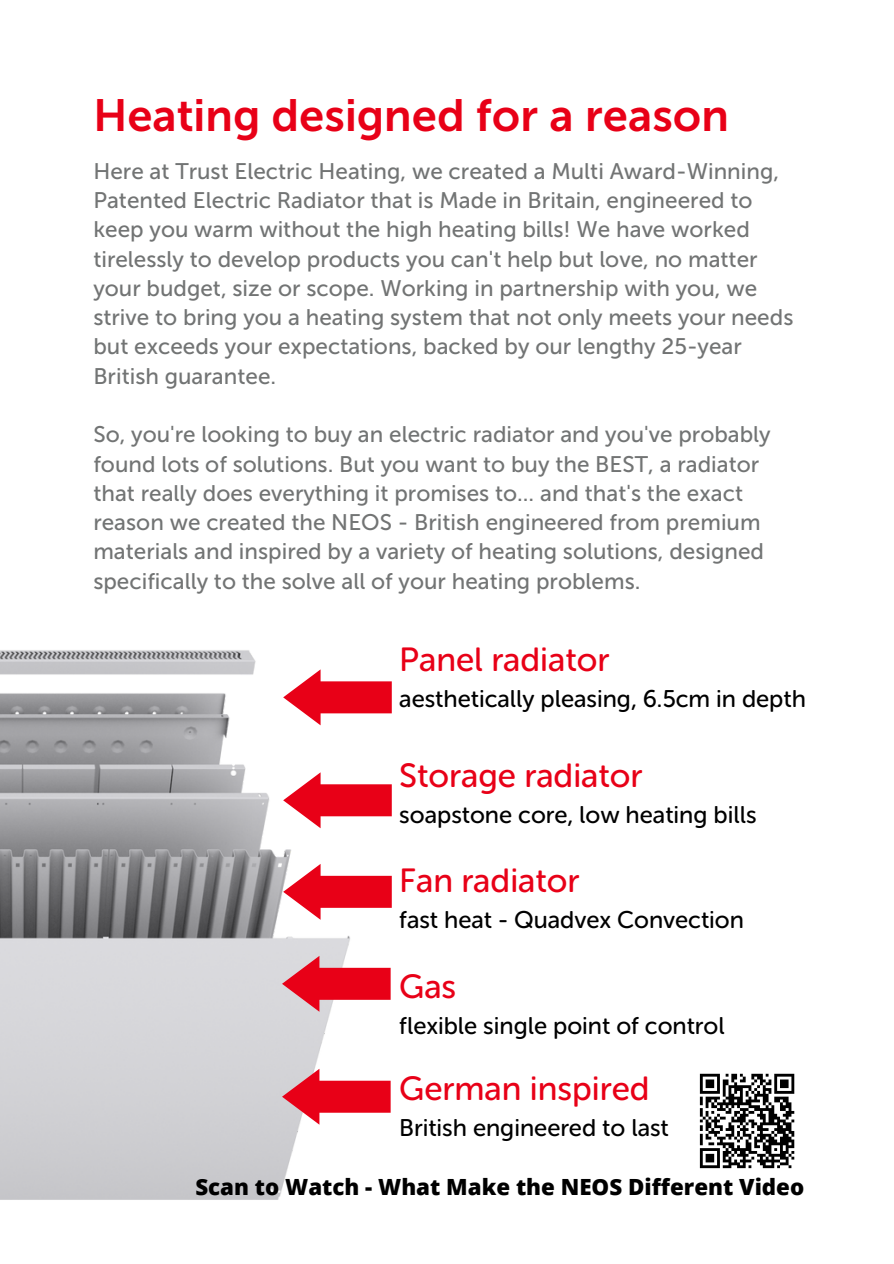
<style>
.page{position:relative;width:894px;height:1264px;background:#fff}
.page>*{position:absolute;margin:0;border:0;box-sizing:border-box;transform-origin:0 0}
.t1{font:45px "Museo Sans Cyrl 700";color:#e80017}
.t2{font:33.3px "Museo Sans Rounded 500";color:#e80017}
.t3{font:24px "Museo Sans Rounded 500";color:#000}
.t4{font:22.5px/29.2px "Museo Sans 500";color:#727474}
.t5{font:800 22.35px "Open Sans";color:#000}
</style>
<div class="page">
<svg style="left:699px;top:1073px;width:96px;height:96px"></svg>
<img style="left:0;top:650px;width:350px;height:550px">
<svg style="left:282px;top:955px;width:108px;height:56px"></svg>
<svg style="left:282px;top:1068px;width:108px;height:56px"></svg>
<svg style="left:283px;top:863px;width:108px;height:56px"></svg>
<svg style="left:283px;top:772px;width:108px;height:56px"></svg>
<svg style="left:283px;top:669px;width:108px;height:56px"></svg>
<h1 class="t1" style="left:93px;top:89px;width:637px">Heating designed for a reason</h1>
<p class="t4" style="left:93px;top:157px;width:701px">Here at Trust Electric Heating, we created a Multi Award-Winning, Patented Electric Radiator that is Made in Britain, engineered to keep you warm without the high heating bills! We have worked tirelessly to develop products you can't help but love, no matter your budget, size or scope. Working in partnership with you, we strive to bring you a heating system that not only meets your needs but exceeds your expectations, backed by our lengthy 25-year British guarantee.</p>
<p class="t4" style="left:93px;top:420px;width:678px">So, you're looking to buy an electric radiator and you've probably found lots of solutions. But you want to buy the BEST, a radiator that really does everything it promises to... and that's the exact reason we created the NEOS - British engineered from premium materials and inspired by a variety of heating solutions, designed specifically to the solve all of your heating problems.</p>
<h2 class="t2" style="left:399px;top:640px;width:211px">Panel radiator</h2>
<p class="t3" style="left:399px;top:685px;width:408px">aesthetically pleasing, 6.5cm in depth</p>
<h2 class="t2" style="left:399px;top:755px;width:244px">Storage radiator</h2>
<p class="t3" style="left:399px;top:800px;width:358px">soapstone core, low heating bills</p>
<h2 class="t2" style="left:399px;top:860px;width:182px">Fan radiator</h2>
<p class="t3" style="left:399px;top:905px;width:346px">fast heat - Quadvex Convection</p>
<h2 class="t2" style="left:399px;top:966px;width:58px">Gas</h2>
<p class="t3" style="left:399px;top:1011px;width:327px">flexible single point of control</p>
<h2 class="t2" style="left:399px;top:1068px;width:252px">German inspired</h2>
<p class="t3" style="left:399px;top:1113px;width:271px">British engineered to last</p>
<p class="t5" style="left:195px;top:1170px;width:610px">Scan to Watch - What Make the NEOS Different Video</p>
</div>
